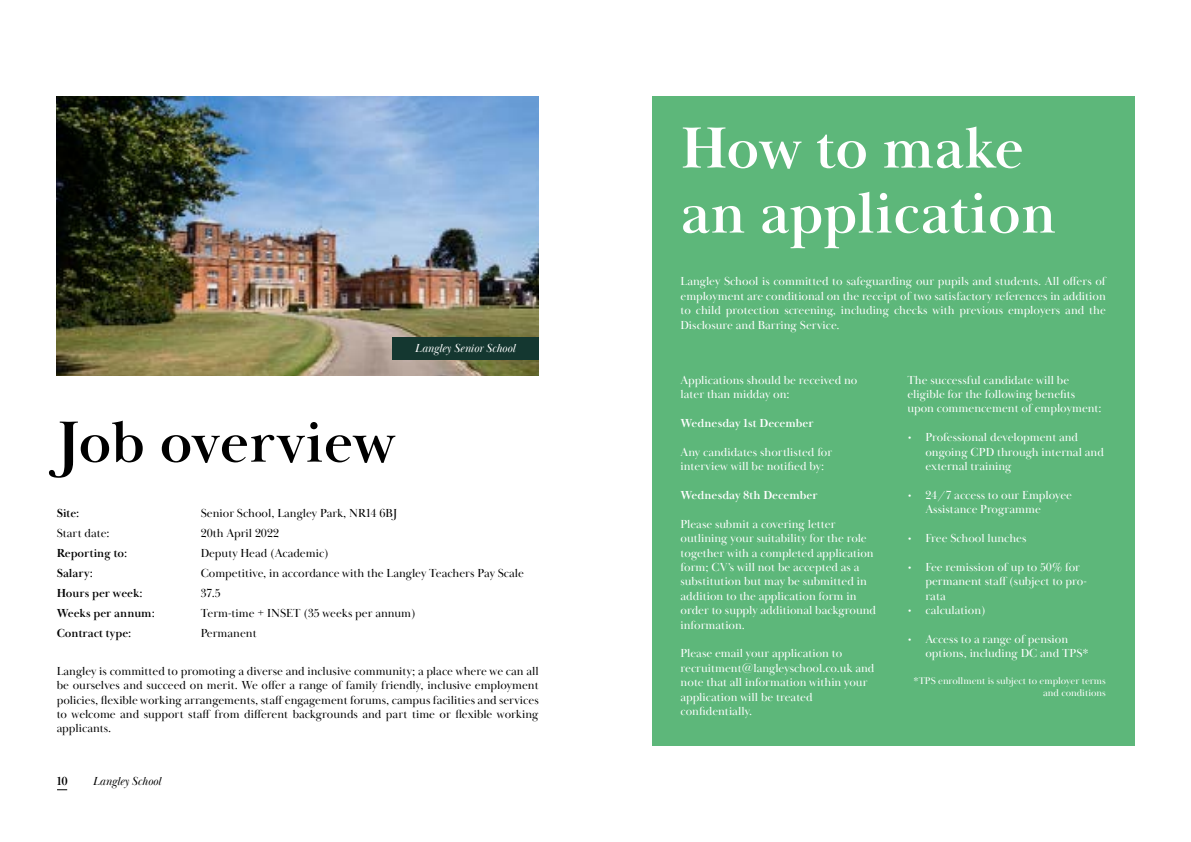
<style>
.page{position:relative;width:1191px;height:842px;background:#fff}
.page>*{position:absolute;margin:0;border:0;box-sizing:border-box;transform-origin:0 0}
.t1{font:700 60px/65px "Baskerville Display PT";color:#fff}
.t2{font:700 60px "Baskerville Display PT";color:#000}
.t3{font:12px/14.4px "Baskerville Display PT";color:#fff}
.t4{font:12px/14.4px "Baskerville Display PT";color:#000;text-align:justify}
.t5{font:700 12px "Baskerville Display PT";color:#000}
.t6{font:700 12px "Baskerville Display PT";color:#fff}
.t7{font:italic 12px "Baskerville Display PT";color:#fff}
.t8{font:italic 12px "Baskerville Display PT";color:#000}
.t9{font:10px/12px "Baskerville Display PT";color:#fff;text-align:right}
</style>
<div class="page">
<div style="left:652px;top:96px;width:482px;height:649px;background:#5db77a"></div>
<img style="left:56px;top:96px;width:482px;height:280px">
<div style="left:392px;top:337px;width:146px;height:22px;background:#143730"></div>
<p class="t7" style="left:415px;top:341px;width:102px">Langley Senior School</p>
<h1 class="t2" style="left:57px;top:406px;width:340px">Job overview</h1>
<p class="t5" style="left:57px;top:506px;width:24px">Site:</p>
<p class="t4" style="left:201px;top:506px;width:198px">Senior School, Langley Park, NR14 6BJ</p>
<p class="t4" style="left:57px;top:526px;width:54px">Start date:</p>
<p class="t4" style="left:201px;top:526px;width:80px">20th April 2022</p>
<p class="t5" style="left:57px;top:546px;width:72px">Reporting to:</p>
<p class="t4" style="left:201px;top:546px;width:130px">Deputy Head (Academic)</p>
<p class="t5" style="left:57px;top:566px;width:38px">Salary:</p>
<p class="t4" style="left:201px;top:566px;width:325px">Competitive, in accordance with the Langley Teachers Pay Scale</p>
<p class="t5" style="left:57px;top:586px;width:87px">Hours per week:</p>
<p class="t4" style="left:201px;top:586px;width:21px">37.5</p>
<p class="t5" style="left:57px;top:606px;width:100px">Weeks per annum:</p>
<p class="t4" style="left:201px;top:606px;width:217px">Term-time + INSET (35 weeks per annum)</p>
<p class="t5" style="left:57px;top:626px;width:76px">Contract type:</p>
<p class="t4" style="left:201px;top:626px;width:57px">Permanent</p>
<p class="t4" style="left:57px;top:664px;width:483px">Langley is committed to promoting a diverse and inclusive community; a place where we can all be ourselves and succeed on merit. We offer a range of family friendly, inclusive employment policies, flexible working arrangements, staff engagement forums, campus facilities and services to welcome and support staff from different backgrounds and part time or flexible working applicants.</p>
<p class="t5" style="left:57px;top:774px;width:13px">10</p>
<p class="t8" style="left:93px;top:774px;width:70px">Langley School</p>
<h1 class="t1" style="left:680px;top:117px;width:377px">How to make an application</h1>
<p class="t3" style="left:680px;top:275px;width:427px;text-align:justify">Langley School is committed to safeguarding our pupils and students. All offers of employment are conditional on the receipt of two satisfactory references in addition to child protection screening, including checks with previous employers and the Disclosure and Barring Service.</p>
<p class="t3" style="left:680px;top:373px;width:178px">Applications should be received no later than midday on:</p>
<p class="t6" style="left:680px;top:416px;width:135px">Wednesday 1st December</p>
<p class="t3" style="left:680px;top:445px;width:153px">Any candidates shortlisted for interview will be notified by:</p>
<p class="t6" style="left:680px;top:488px;width:138px">Wednesday 8th December</p>
<p class="t3" style="left:680px;top:517px;width:197px">Please submit a covering letter outlining your suitability for the role together with a completed application form; CV’s will not be accepted as a substitution but may be submitted in addition to the application form in order to supply additional background information.</p>
<p class="t3" style="left:680px;top:646px;width:195px">Please email your application to recruitment@langleyschool.co.uk and note that all information within your application will be treated confidentially.</p>
<p class="t3" style="left:907px;top:373px;width:196px">The successful candidate will be eligible for the following benefits upon commencement of employment:</p>
<p class="t3" style="left:925px;top:430px;width:180px;text-indent:-18px">• Professional development and ongoing CPD through internal and external training</p>
<p class="t3" style="left:925px;top:488px;width:148px;text-indent:-18px">• 24/7 access to our Employee<br>Assistance Programme</p>
<p class="t3" style="left:907px;top:531px;width:121px">• Free School lunches</p>
<p class="t3" style="left:925px;top:560px;width:163px;text-indent:-18px">• Fee remission of up to 50% for permanent staff (subject to pro&shy;rata</p>
<p class="t3" style="left:907px;top:603px;width:80px">• calculation)</p>
<p class="t3" style="left:925px;top:632px;width:165px;text-indent:-18px">• Access to a range of pension options, including DC and TPS*</p>
<p class="t9" style="left:913px;top:675px;width:194px">*TPS enrollment is subject to employer terms and conditions</p>
</div>
